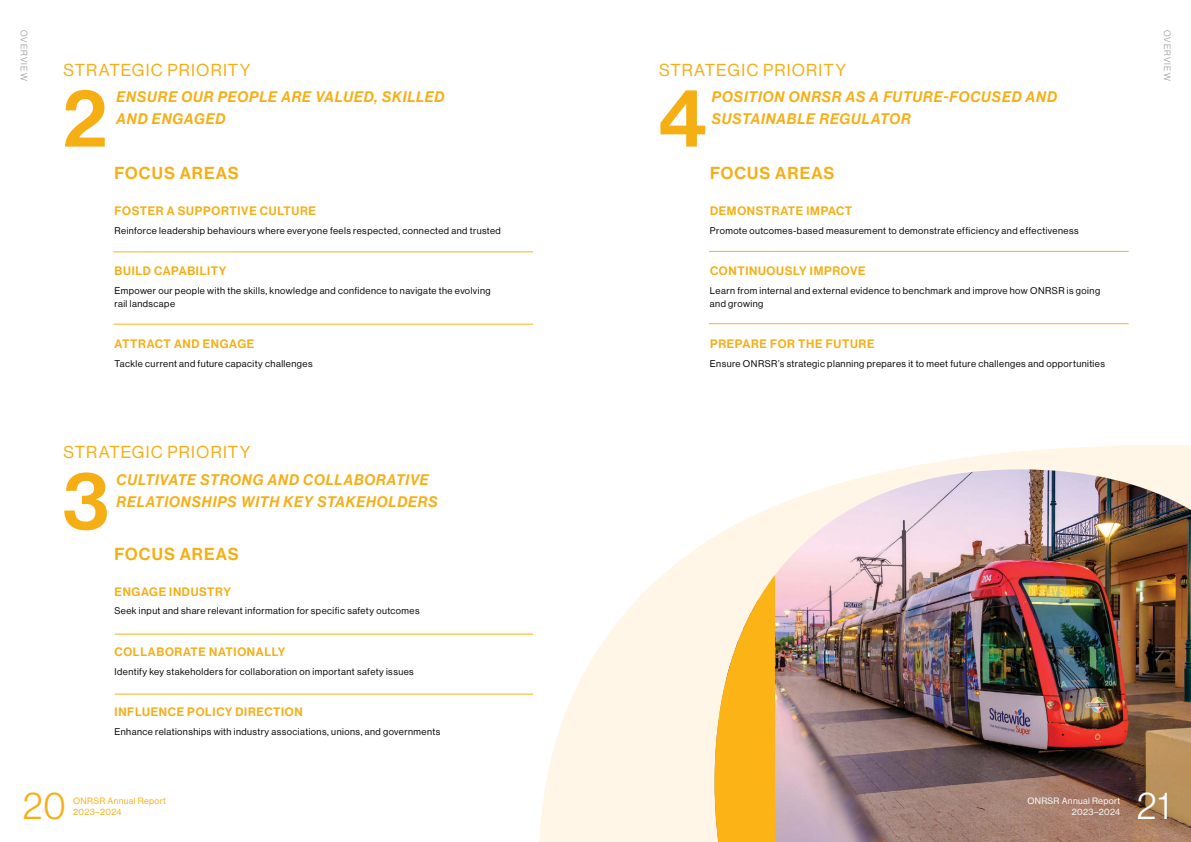
<style>
.page{position:relative;width:1191px;height:842px;background:#fff}
.page>*{position:absolute;margin:0;border:0;box-sizing:border-box;transform-origin:0 0}
.t1{font:78px "N Haas Grotesk DS Pro 65 Md";color:#f6ae15}
.t2{font:38px "N Haas Grotesk DS Pro 45 Lt";color:#fff}
.t3{font:38px "N Haas Grotesk DS Pro 45 Lt";color:#f6ae15}
.t4{font:17px "N Haas Grotesk DS Pro 55 Rg";letter-spacing:.07em;color:#f6ae15}
.t5{font:17px "N Haas Grotesk DS Pro 65 Md";letter-spacing:.065em;color:#f6ae15}
.t6{font:15px/22px "N Haas Grotesk DS Pro 66 Md It";letter-spacing:.055em;color:#f6ae15}
.t7{font:12px "N Haas Grotesk DS Pro 65 Md";letter-spacing:.055em;color:#f6ae15}
.t8{font:9.5px/13px "N Haas Grotesk DS Pro 55 Rg";letter-spacing:.05em;color:#000}
.t9{font:9px "N Haas Grotesk DS Pro 55 Rg";letter-spacing:.04em;color:#fff}
.t10{font:9px/11px "N Haas Grotesk DS Pro 55 Rg";letter-spacing:.04em;color:#f6ae15}
.t11{font:9px "N Haas Grotesk DS Pro 45 Lt";letter-spacing:.115em;color:#939598}
</style>
<div class="page">
<svg style="left:539px;top:445px;width:652px;height:397px;fill:#fff6e8"></svg>
<img style="left:714px;top:469px;width:477px;height:373px">
<svg style="left:714px;top:567px;width:60px;height:275px;background:#fcc653"></svg>
<hr style="left:709px;top:251px;width:419px;height:1px;background:#fcb316">
<hr style="left:709px;top:323px;width:419px;height:1px;background:#fcb316">
<hr style="left:115px;top:634px;width:418px;height:1px;background:#fcb316">
<hr style="left:115px;top:693px;width:418px;height:1px;background:#fcb316">
<hr style="left:113px;top:251px;width:420px;height:1px;background:#fcb316">
<hr style="left:113px;top:324px;width:420px;height:1px;background:#fcb316">
<p class="t11" style="left:29px;top:30px;width:52px;rotate:90deg">OVERVIEW</p>
<h3 class="t4" style="left:64px;top:60px;width:188px">STRATEGIC PRIORITY</h3>
<h1 class="t1" style="left:63px;top:74px;width:46px">2</h1>
<h3 class="t6" style="left:116px;top:86px;width:329px">ENSURE OUR PEOPLE ARE VALUED, SKILLED<br>AND ENGAGED</h3>
<h3 class="t5" style="left:115px;top:163px;width:126px">FOCUS AREAS</h3>
<p class="t7" style="left:115px;top:204px;width:203px">FOSTER A SUPPORTIVE CULTURE</p>
<p class="t8" style="left:114px;top:224px;width:388px">Reinforce leadership behaviours where everyone feels respected, connected and trusted</p>
<p class="t7" style="left:115px;top:264px;width:113px">BUILD CAPABILITY</p>
<p class="t8" style="left:114px;top:284px;width:378px">Empower our people with the skills, knowledge and confidence to navigate the evolving rail landscape</p>
<p class="t7" style="left:115px;top:337px;width:141px">ATTRACT AND ENGAGE</p>
<p class="t8" style="left:114px;top:357px;width:200px">Tackle current and future capacity challenges</p>
<h3 class="t4" style="left:64px;top:443px;width:188px">STRATEGIC PRIORITY</h3>
<h1 class="t1" style="left:63px;top:457px;width:48px">3</h1>
<h3 class="t6" style="left:116px;top:469px;width:323px">CULTIVATE STRONG AND COLLABORATIVE<br>RELATIONSHIPS WITH KEY STAKEHOLDERS</h3>
<h3 class="t5" style="left:115px;top:544px;width:126px">FOCUS AREAS</h3>
<p class="t7" style="left:115px;top:585px;width:118px">ENGAGE INDUSTRY</p>
<p class="t8" style="left:114px;top:605px;width:307px">Seek input and share relevant information for specific safety outcomes</p>
<p class="t7" style="left:115px;top:645px;width:172px">COLLABORATE NATIONALLY</p>
<p class="t8" style="left:114px;top:665px;width:301px">Identify key stakeholders for collaboration on important safety issues</p>
<p class="t7" style="left:115px;top:705px;width:189px">INFLUENCE POLICY DIRECTION</p>
<p class="t8" style="left:114px;top:725px;width:327px">Enhance relationships with industry associations, unions, and governments</p>
<h2 class="t3" style="left:23px;top:784px;width:44px">20</h2>
<p class="t10" style="left:73px;top:795px;width:94px">ONRSR Annual Report<br>2023–2024</p>
<h3 class="t4" style="left:659px;top:60px;width:188px">STRATEGIC PRIORITY</h3>
<h1 class="t1" style="left:658px;top:74px;width:50px">4</h1>
<h3 class="t6" style="left:712px;top:86px;width:347px">POSITION ONRSR AS A FUTURE-FOCUSED AND<br>SUSTAINABLE REGULATOR</h3>
<h3 class="t5" style="left:710px;top:163px;width:126px">FOCUS AREAS</h3>
<p class="t7" style="left:710px;top:204px;width:144px">DEMONSTRATE IMPACT</p>
<p class="t8" style="left:710px;top:224px;width:370px">Promote outcomes-based measurement to demonstrate efficiency and effectiveness</p>
<p class="t7" style="left:710px;top:264px;width:157px">CONTINUOUSLY IMPROVE</p>
<p class="t8" style="left:710px;top:284px;width:392px">Learn from internal and external evidence to benchmark and improve how ONRSR is going and growing</p>
<p class="t7" style="left:710px;top:337px;width:166px">PREPARE FOR THE FUTURE</p>
<p class="t8" style="left:710px;top:357px;width:396px">Ensure ONRSR’s strategic planning prepares it to meet future challenges and opportunities</p>
<p class="t11" style="left:1172px;top:30px;width:52px;rotate:90deg">OVERVIEW</p>
<p class="t9" style="left:1027px;top:795px;width:94px">ONRSR Annual Report</p>
<p class="t9" style="left:1072px;top:806px;width:50px">2023–2024</p>
<h2 class="t2" style="left:1136px;top:784px;width:35px">21</h2>
</div>
